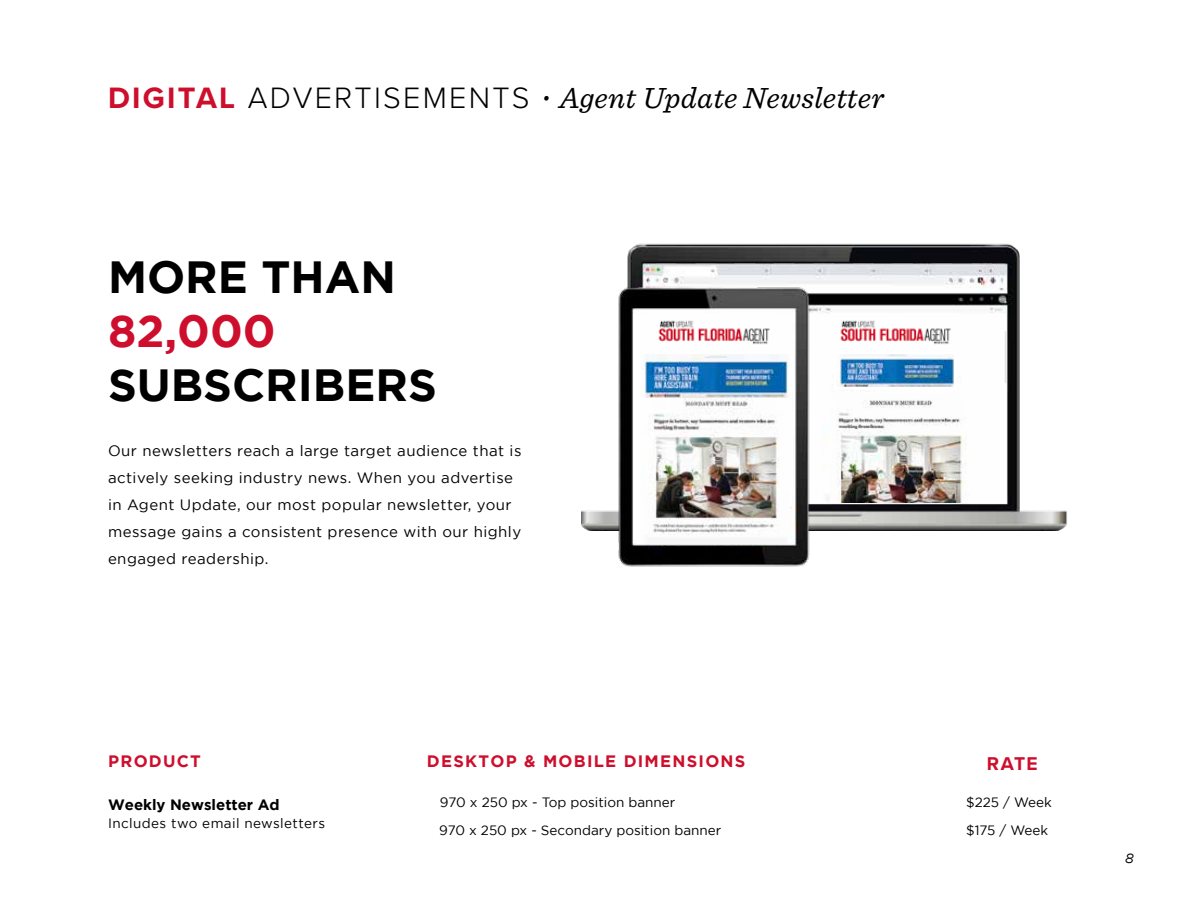
<style>
.page{position:relative;width:1188px;height:918px;background:#fff}
.page>*{position:absolute;margin:0;border:0;box-sizing:border-box;transform-origin:0 0}
.t1{font:700 45px "Gotham";color:#000}
.t2{font:700 45px "Gotham";color:#ce0e2d}
.t3{font:italic 30.6px "Sentinel";letter-spacing:.005em;color:#000}
.t4{font:700 19.2px "Proxima Nova";color:#ce0e2d}
.t5{font:700 16.5px "Gotham";letter-spacing:.075em;color:#ce0e2d}
.t6{font:15px/27px "Gotham";letter-spacing:.03em;color:#000}
.t7{font:700 15px "Gotham";color:#000}
.t8{font:13.5px "Gotham";color:#000}
.t9{font:13.5px "Gotham";letter-spacing:.03em;color:#000}
.t10{font:italic 13.5px "Gotham";color:#000}
.s1{font-family:"Proxima Nova";font-weight:700;font-style:normal;color:#ce0e2d}
.s2{font-family:"Proxima Nova";font-weight:300;font-style:normal}
.s3{font-weight:600}
</style>
<div class="page">
<img style="left:582px;top:243px;width:485px;height:288px">
<img style="left:611px;top:282px;width:203px;height:285px">
<img style="left:649px;top:314px;width:127px;height:39px">
<img style="left:830px;top:314px;width:128px;height:39px">
<img style="left:642px;top:354px;width:147px;height:190px">
<img style="left:837px;top:355px;width:116px;height:31px">
<div style="left:833px;top:351px;width:124px;height:39px;border:3px solid #fff"></div>
<img style="left:830px;top:393px;width:137px;height:109px">
<h2 class="t3" style="left:108px;top:75px;width:778px"><span class="s1">DIGITAL</span> <span class="s2">ADVERTISEMENTS</span> <span class="s3">·</span> Agent Update Newsletter</h2>
<h1 class="t1" style="left:108px;top:251px;width:289px">MORE THAN</h1>
<h1 class="t2" style="left:108px;top:305px;width:169px">82,000</h1>
<h1 class="t1" style="left:108px;top:359px;width:330px">SUBSCRIBERS</h1>
<p class="t6" style="left:108px;top:437px;width:415px">Our newsletters reach a large target audience that is actively seeking industry news. When you advertise in Agent Update, our most popular newsletter, your message gains a consistent presence with our highly engaged readership.</p>
<p class="t5" style="left:108px;top:751px;width:94px">PRODUCT</p>
<p class="t5" style="left:427px;top:751px;width:320px">DESKTOP &amp; MOBILE DIMENSIONS</p>
<p class="t4" style="left:987px;top:749px;width:52px">RATE</p>
<p class="t7" style="left:108px;top:796px;width:173px">Weekly Newsletter Ad</p>
<p class="t9" style="left:108px;top:816px;width:219px">Includes two email newsletters</p>
<p class="t8" style="left:440px;top:794px;width:237px">970 x 250 px - Top position banner</p>
<p class="t8" style="left:966px;top:795px;width:87px">$225 / Week</p>
<p class="t8" style="left:439px;top:823px;width:284px">970 x 250 px - Secondary position banner</p>
<p class="t8" style="left:966px;top:823px;width:84px">$175 / Week</p>
<p class="t10" style="left:1125px;top:850px;width:10px">8</p>
</div>
